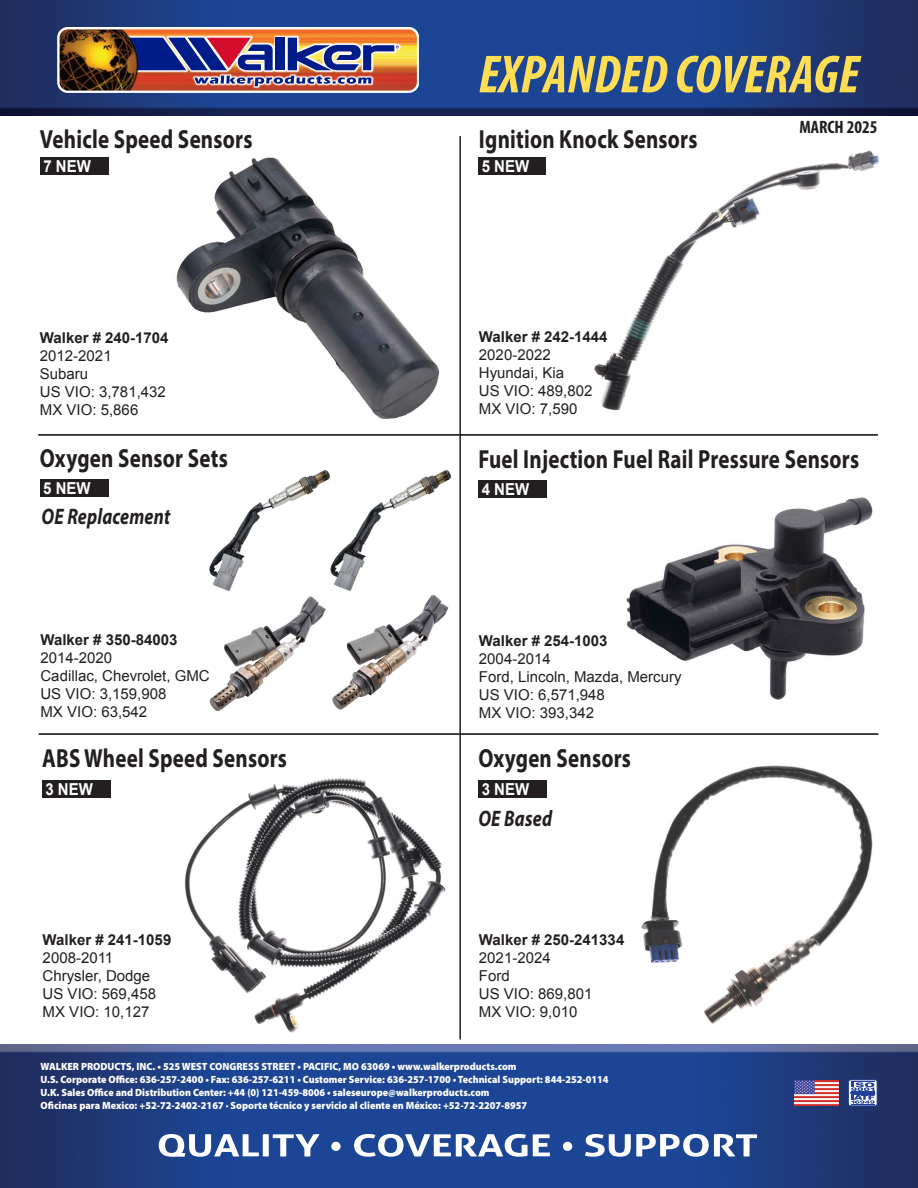
<style>
.page{position:relative;width:918px;height:1188px;background:#fff}
.page>*{position:absolute;margin:0;border:0;box-sizing:border-box;transform-origin:0 0}
.t1{font:italic 700 condensed 54px "Myriad Pro";color:#ffde54}
.t2{font:700 26.25px "Myriad Pro";letter-spacing:.01em;color:#231f20;scale:.8 1}
.t3{font:italic 700 22.5px "Myriad Pro";letter-spacing:.01em;color:#231f20;scale:.8 1}
.t4{font:700 condensed 18px "Myriad Pro";color:#231f20}
.t5{font:700 16.5px "Arial";color:#fff;scale:.91 1}
.t6{font:15px "Arial";color:#231f20}
.t7{font:700 15px "Arial";color:#231f20}
.t8{font:900 10.5px "Myriad Pro";color:#fff;scale:.95 1}
</style>
<div class="page">
<img style="left:641px;top:765px;width:232px;height:259px">
<img style="left:185px;top:778px;width:261px;height:255px">
<img style="left:626px;top:497px;width:247px;height:203px">
<img style="left:209px;top:470px;width:243px;height:242px">
<img style="left:594px;top:150px;width:285px;height:261px">
<img style="left:176px;top:157px;width:264px;height:262px">
<img style="left:0;top:1044px;width:918px;height:144px">
<svg style="left:848px;top:1080px;width:30px;height:26px"></svg>
<img style="left:795px;top:1080px;width:44px;height:26px">
<img style="left:0;top:0;width:918px;height:115px">
<svg style="left:57px;top:27px;width:362px;height:66px;background:#96646e"></svg>
<img style="left:58px;top:28px;width:82px;height:64px">
<div style="left:57px;top:27px;width:362px;height:66px;border:2px solid #fff;border-radius:9px"></div>
<hr style="left:39px;top:733px;width:839px;height:2px;background:#080302">
<hr style="left:459px;top:136px;width:2px;height:904px;background:#231f20">
<hr style="left:38px;top:434px;width:840px;height:2px;background:#080302">
<svg style="left:331px;top:1142px;width:10px;height:9px"></svg>
<svg style="left:354px;top:1134px;width:196px;height:23px"></svg>
<svg style="left:563px;top:1142px;width:9px;height:9px"></svg>
<svg style="left:585px;top:1134px;width:172px;height:23px"></svg>
<svg style="left:159px;top:1134px;width:161px;height:23px"></svg>
<div style="left:40px;top:157px;width:69px;height:18px;background:#231f20"></div>
<div style="left:478px;top:157px;width:68px;height:18px;background:#231f20"></div>
<div style="left:40px;top:480px;width:68px;height:17px;background:#231f20"></div>
<div style="left:478px;top:480px;width:69px;height:18px;background:#231f20"></div>
<div style="left:42px;top:780px;width:68px;height:17px;background:#231f20"></div>
<div style="left:478px;top:780px;width:69px;height:17px;background:#231f20"></div>
<p class="t2" style="left:40px;top:122px;width:267px">Vehicle Speed Sensors</p>
<p class="t5" style="left:43px;top:156px;width:54px">7 NEW</p>
<p class="t7" style="left:40px;top:328px;width:130px">Walker # 240-1704</p>
<p class="t6" style="left:40px;top:346px;width:73px">2012-2021</p>
<p class="t6" style="left:40px;top:364px;width:50px">Subaru</p>
<p class="t6" style="left:40px;top:382px;width:127px">US VIO: 3,781,432</p>
<p class="t6" style="left:40px;top:400px;width:100px">MX VIO: 5,866</p>
<p class="t2" style="left:40px;top:441px;width:237px">Oxygen Sensor Sets</p>
<p class="t5" style="left:43px;top:478px;width:54px">5 NEW</p>
<p class="t3" style="left:42px;top:501px;width:163px">OE Replacement</p>
<p class="t7" style="left:40px;top:630px;width:139px">Walker # 350-84003</p>
<p class="t6" style="left:40px;top:648px;width:73px">2014-2020</p>
<p class="t6" style="left:40px;top:666px;width:171px">Cadillac, Chevrolet, GMC</p>
<p class="t6" style="left:40px;top:684px;width:127px">US VIO: 3,159,908</p>
<p class="t6" style="left:40px;top:702px;width:108px">MX VIO: 63,542</p>
<p class="t2" style="left:42px;top:741px;width:308px">ABS Wheel Speed Sensors</p>
<p class="t5" style="left:45px;top:778px;width:54px">3 NEW</p>
<p class="t7" style="left:43px;top:930px;width:130px">Walker # 241-1059</p>
<p class="t6" style="left:43px;top:948px;width:72px">2008-2011</p>
<p class="t6" style="left:43px;top:966px;width:109px">Chrysler, Dodge</p>
<p class="t6" style="left:43px;top:984px;width:115px">US VIO: 569,458</p>
<p class="t6" style="left:43px;top:1002px;width:108px">MX VIO: 10,127</p>
<p class="t1" style="left:479px;top:41px;width:382px">EXPANDED COVERAGE</p>
<p class="t2" style="left:479px;top:122px;width:275px">Ignition Knock Sensors</p>
<p class="t5" style="left:482px;top:155px;width:54px">5 NEW</p>
<p class="t7" style="left:479px;top:327px;width:130px">Walker # 242-1444</p>
<p class="t6" style="left:479px;top:345px;width:73px">2020-2022</p>
<p class="t6" style="left:479px;top:363px;width:87px">Hyundai, Kia</p>
<p class="t6" style="left:479px;top:381px;width:115px">US VIO: 489,802</p>
<p class="t6" style="left:479px;top:399px;width:100px">MX VIO: 7,590</p>
<p class="t4" style="left:799px;top:116px;width:80px">MARCH 2025</p>
<p class="t2" style="left:478px;top:442px;width:477px">Fuel Injection Fuel Rail Pressure Sensors</p>
<p class="t5" style="left:482px;top:478px;width:54px">4 NEW</p>
<p class="t7" style="left:479px;top:631px;width:130px">Walker # 254-1003</p>
<p class="t6" style="left:479px;top:649px;width:73px">2004-2014</p>
<p class="t6" style="left:479px;top:667px;width:204px">Ford, Lincoln, Mazda, Mercury</p>
<p class="t6" style="left:479px;top:685px;width:127px">US VIO: 6,571,948</p>
<p class="t6" style="left:479px;top:703px;width:117px">MX VIO: 393,342</p>
<p class="t2" style="left:478px;top:741px;width:192px">Oxygen Sensors</p>
<p class="t5" style="left:482px;top:778px;width:54px">3 NEW</p>
<p class="t3" style="left:478px;top:803px;width:94px">OE Based</p>
<p class="t7" style="left:479px;top:930px;width:147px">Walker # 250-241334</p>
<p class="t6" style="left:479px;top:948px;width:73px">2021-2024</p>
<p class="t6" style="left:479px;top:966px;width:32px">Ford</p>
<p class="t6" style="left:479px;top:984px;width:115px">US VIO: 869,801</p>
<p class="t6" style="left:479px;top:1002px;width:100px">MX VIO: 9,010</p>
<p class="t8" style="left:40px;top:1060px;width:503px">WALKER PRODUCTS, INC. • 525 WEST CONGRESS STREET • PACIFIC, MO 63069 • www.walkerproducts.com</p>
<p class="t8" style="left:40px;top:1073px;width:600px">U.S. Corporate Office: 636-257-2400 • Fax: 636-257-6211 • Customer Service: 636-257-1700 • Technical Support: 844-252-0114</p>
<p class="t8" style="left:40px;top:1085px;width:474px">U.K. Sales Office and Distribution Center: +44 (0) 121-459-8006 • saleseurope@walkerproducts.com</p>
<p class="t8" style="left:40px;top:1098px;width:514px">Oficinas para Mexico: +52-72-2402-2167 · Soporte técnico y servicio al cliente en México: +52-72-2207-8957</p>
</div>
